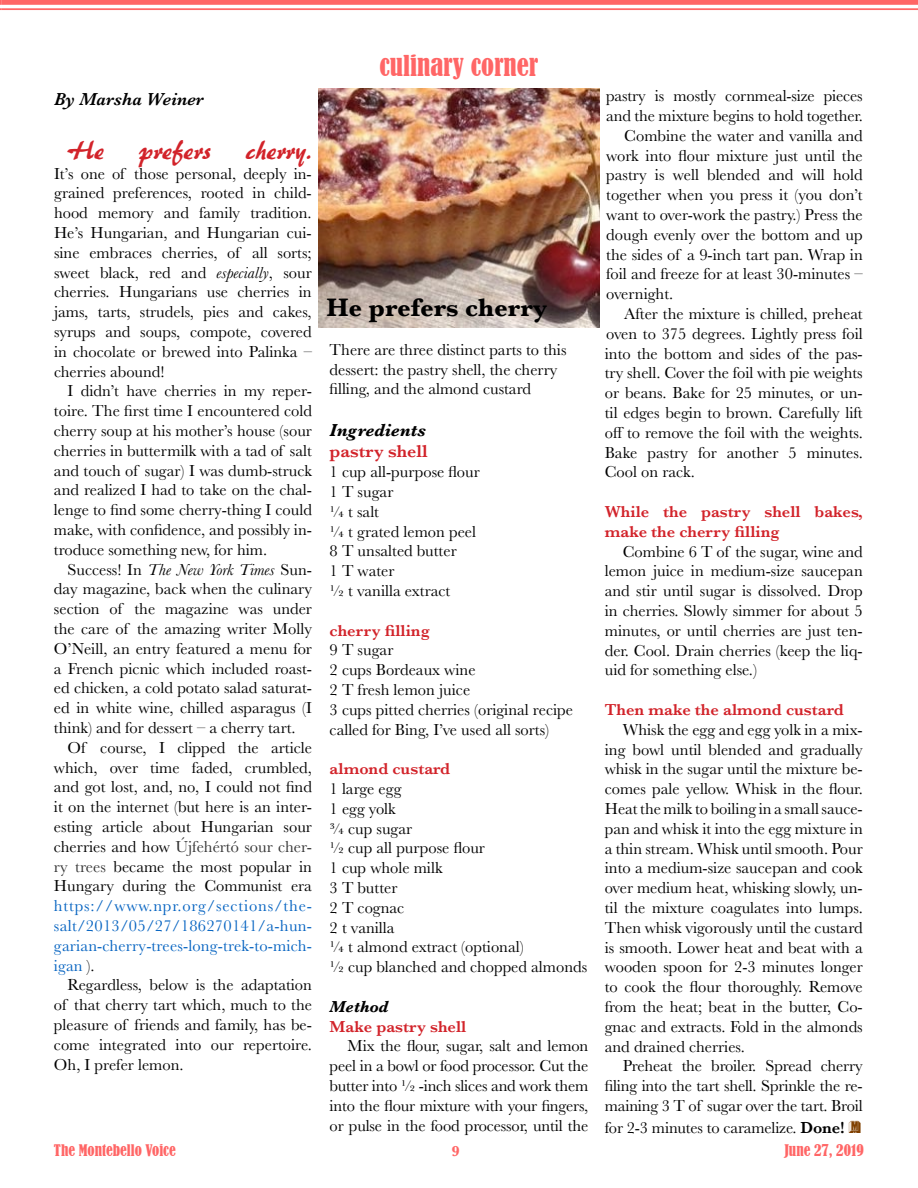
<style>
.page{position:relative;width:918px;height:1188px;background:#fff}
.page>*{position:absolute;margin:0;border:0;box-sizing:border-box;transform-origin:0 0}
.t1{font:27px "Palette D";color:#d2232a}
.t2{font:condensed 27px "Bernard";color:#f66}
.t3{font:700 26.25px "Baskerville";color:#000}
.t4{font:italic 600 18px "Baskerville";color:#000}
.t5{font:italic 700 18px "Baskerville";color:#000}
.t6{font:600 18px "Baskerville";color:#d2232a}
.t7{font:16.5px/19.8px "Baskerville";color:#000;text-align:justify}
.t8{font:600 16.5px/19.8px "Baskerville";color:#d2232a}
.t9{font:16.5px/19.8px "Baskerville";letter-spacing:.01em;color:#0563c1;text-align:justify}
.t10{font:16.5px "Baskerville";color:#333}
.t11{font:italic 16.5px "Baskerville";color:#000}
.t12{font:italic 700 16.5px "Baskerville";color:#000}
.t13{font:condensed 15px "Bernard";color:#f66}
.t14{font:700 15px "Baskerville";color:#f66}
.s1{font-style:italic}
.s2{font-style:normal}
.s3{color:#000}
.s4{color:#333}
.s5{font-weight:600}
.s6{font-family:"Buxom D";font-size:18px;color:#804000}
</style>
<div class="page">
<svg style="left:0;top:0;width:2px;height:10px"></svg>
<div style="left:2px;top:0;width:916px;height:5px;background:#f66"></div>
<hr style="left:2px;top:8px;width:916px;height:2px;background:#f66">
<img style="left:319px;top:89px;width:280px;height:238px">
<p class="t4" style="left:54px;top:87px;width:151px">By Marsha Weiner</p>
<h1 class="t1" style="left:68px;top:134px;width:38px">He</h1>
<h1 class="t1" style="left:139px;top:134px;width:74px">prefers</h1>
<h1 class="t1" style="left:245px;top:134px;width:68px">cherry.</h1>
<p class="t7" style="left:54px;top:164px;width:259px">It’s one of those personal, deeply in&shy;grained preferences, rooted in child&shy;hood memory and family tradition.<br>He’s Hungarian, and Hungarian cui&shy;sine embraces cherries, of all sorts; sweet black, red and <span class="s1">especially</span>, sour cherries. Hungarians use cherries in jams, tarts, strudels, pies and cakes, syrups and soups, compote, covered in chocolate or brewed into Palinka – cherries abound!</p>
<p class="t7" style="left:54px;top:381px;width:260px;text-indent:13px">I didn’t have cherries in my reper&shy;toire. The first time I encountered cold cherry soup at his mother’s house (sour cherries in buttermilk with a tad of salt and touch of sugar) I was dumb-struck and realized I had to take on the chal&shy;lenge to find some cherry-thing I could make, with confidence, and possibly in&shy;troduce something new, for him.</p>
<p class="t11" style="left:67px;top:558px;width:246px"><span class="s2">Success! In</span> The New York Times <span class="s2">Sun-</span></p>
<p class="t7" style="left:54px;top:579px;width:260px">day magazine, back when the culinary</p>
<p class="t7" style="left:54px;top:599px;width:260px">section of the magazine was under</p>
<p class="t7" style="left:54px;top:619px;width:260px">the care of the amazing writer Molly</p>
<p class="t7" style="left:54px;top:639px;width:260px">O’Neill, an entry featured a menu for</p>
<p class="t7" style="left:54px;top:659px;width:260px">a French picnic which included roast-</p>
<p class="t7" style="left:54px;top:678px;width:260px">ed chicken, a cold potato salad saturat-</p>
<p class="t7" style="left:54px;top:698px;width:259px">ed in white wine, chilled asparagus (I</p>
<p class="t7" style="left:54px;top:718px;width:243px">think) and for dessert – a cherry tart.</p>
<p class="t7" style="left:67px;top:738px;width:246px">Of course, I clipped the article</p>
<p class="t7" style="left:54px;top:758px;width:260px">which, over time faded, crumbled,</p>
<p class="t7" style="left:54px;top:777px;width:259px">and got lost, and, no, I could not find</p>
<p class="t7" style="left:54px;top:797px;width:260px">it on the internet (but here is an inter-</p>
<p class="t7" style="left:54px;top:817px;width:259px">esting article about Hungarian sour</p>
<p class="t10" style="left:54px;top:836px;width:260px"><span class="s3">cherries and how</span> Újfehértó sour cher-</p>
<p class="t7" style="left:54px;top:857px;width:259px"><span class="s4">ry trees</span> became the most popular in</p>
<p class="t7" style="left:54px;top:876px;width:260px">Hungary during the Communist era</p>
<p class="t9" style="left:54px;top:896px;width:260px">https://www.npr.org/sections/the&shy;salt/2013/05/27/186270141/a-hun&shy;garian-cherry-trees-long-trek-to-mich&shy;igan <span class="s3">).</span></p>
<p class="t7" style="left:54px;top:975px;width:260px;text-indent:13px">Regardless, below is the adaptation of that cherry tart which, much to the pleasure of friends and family, has be&shy;come integrated into our repertoire.<br>Oh, I prefer lemon.</p>
<h1 class="t2" style="left:379px;top:50px;width:161px">culinary corner</h1>
<h2 class="t3" style="left:326px;top:289px;width:222px">He prefers cherry</h2>
<p class="t7" style="left:330px;top:340px;width:238px;text-align:left">There are three distinct parts to this dessert: the pastry shell, the cherry filling, and the almond custard</p>
<p class="t5" style="left:330px;top:417px;width:98px">Ingredients</p>
<p class="t6" style="left:330px;top:439px;width:100px">pastry shell</p>
<p class="t7" style="left:330px;top:462px;width:152px;text-align:left">1 cup all-purpose flour<br>1 T sugar<br>¼ t salt<br>¼ t grated lemon peel<br>8 T unsalted butter<br>1 T water<br>½ t vanilla extract</p>
<p class="t8" style="left:330px;top:620px;width:101px">cherry filling</p>
<p class="t7" style="left:330px;top:640px;width:245px;text-align:left">9 T sugar<br>2 cups Bordeaux wine<br>2 T fresh lemon juice<br>3 cups pitted cherries (original recipe called for Bing, I’ve used all sorts)</p>
<p class="t8" style="left:330px;top:759px;width:122px">almond custard</p>
<p class="t7" style="left:330px;top:779px;width:259px;text-align:left">1 large egg<br>1 egg yolk<br>¾ cup sugar<br>½ cup all purpose flour<br>1 cup whole milk<br>3 T butter<br>2 T cognac<br>2 t vanilla<br>¼ t almond extract (optional)<br>½ cup blanched and chopped almonds</p>
<p class="t12" style="left:330px;top:995px;width:60px">Method</p>
<p class="t8" style="left:330px;top:1016px;width:138px">Make pastry shell</p>
<p class="t7" style="left:330px;top:1036px;width:260px;text-indent:18px">Mix the flour, sugar, salt and lemon peel in a bowl or food processor. Cut the butter into ½ -inch slices and work them into the flour mixture with your fingers, or pulse in the food processor, until the</p>
<p class="t7" style="left:606px;top:86px;width:258px">pastry is mostly cornmeal-size pieces</p>
<p class="t7" style="left:606px;top:106px;width:258px">and the mixture begins to hold together.</p>
<p class="t7" style="left:624px;top:126px;width:240px">Combine the water and vanilla and</p>
<p class="t7" style="left:606px;top:146px;width:258px">work into flour mixture just until the</p>
<p class="t7" style="left:606px;top:165px;width:258px">pastry is well blended and will hold</p>
<p class="t7" style="left:606px;top:185px;width:258px">together when you press it (you don’t</p>
<p class="t7" style="left:606px;top:205px;width:258px">want to over-work the pastry.) Press the</p>
<p class="t7" style="left:606px;top:225px;width:258px">dough evenly over the bottom and up</p>
<p class="t7" style="left:606px;top:245px;width:258px">the sides of a 9-inch tart pan. Wrap in</p>
<p class="t7" style="left:606px;top:264px;width:258px">foil and freeze for at least 30-minutes –</p>
<p class="t7" style="left:606px;top:284px;width:69px">overnight.</p>
<p class="t7" style="left:624px;top:304px;width:240px">After the mixture is chilled, preheat</p>
<p class="t7" style="left:606px;top:324px;width:258px">oven to 375 degrees. Lightly press foil</p>
<p class="t7" style="left:605px;top:344px;width:259px">into the bottom and sides of the pas-</p>
<p class="t7" style="left:605px;top:363px;width:259px">try shell. Cover the foil with pie weights</p>
<p class="t7" style="left:605px;top:383px;width:260px">or beans. Bake for 25 minutes, or un-</p>
<p class="t7" style="left:605px;top:403px;width:260px">til edges begin to brown. Carefully lift</p>
<p class="t7" style="left:605px;top:423px;width:260px">off to remove the foil with the weights.</p>
<p class="t7" style="left:605px;top:443px;width:260px">Bake pastry for another 5 minutes.</p>
<p class="t7" style="left:605px;top:462px;width:92px">Cool on rack.</p>
<p class="t8" style="left:605px;top:502px;width:260px">While the pastry shell bakes, make the cherry filling</p>
<p class="t7" style="left:605px;top:542px;width:260px;text-indent:18px">Combine 6 T of the sugar, wine and lemon juice in medium-size saucepan and stir until sugar is dissolved. Drop in cherries. Slowly simmer for about 5 minutes, or until cherries are just ten&shy;der. Cool. Drain cherries (keep the liq&shy;uid for something else.)</p>
<p class="t8" style="left:605px;top:700px;width:240px">Then make the almond custard</p>
<p class="t7" style="left:605px;top:720px;width:260px;text-indent:18px">Whisk the egg and egg yolk in a mix&shy;ing bowl until blended and gradually whisk in the sugar until the mixture be&shy;comes pale yellow. Whisk in the flour.<br>Heat the milk to boiling in a small sauce&shy;pan and whisk it into the egg mixture in a thin stream. Whisk until smooth. Pour into a medium-size saucepan and cook over medium heat, whisking slowly, un&shy;til the mixture coagulates into lumps.<br>Then whisk vigorously until the custard is smooth. Lower heat and beat with a wooden spoon for 2-3 minutes longer to cook the flour thoroughly. Remove from the heat; beat in the butter, Co&shy;gnac and extracts. Fold in the almonds and drained cherries.</p>
<p class="t7" style="left:605px;top:1056px;width:260px;text-indent:18px">Preheat the broiler. Spread cherry filing into the tart shell. Sprinkle the re&shy;maining 3 T of sugar over the tart. Broil</p>
<p class="t7" style="left:605px;top:1118px;width:258px">for 2-3 minutes to caramelize. <span class="s5">Done!</span> <span class="s6">M</span></p>
<p class="t13" style="left:54px;top:1141px;width:123px">The Montebello Voice</p>
<p class="t14" style="left:451px;top:1140px;width:10px">9</p>
<p class="t13" style="left:784px;top:1141px;width:81px">June 27, 2019</p>
</div>
